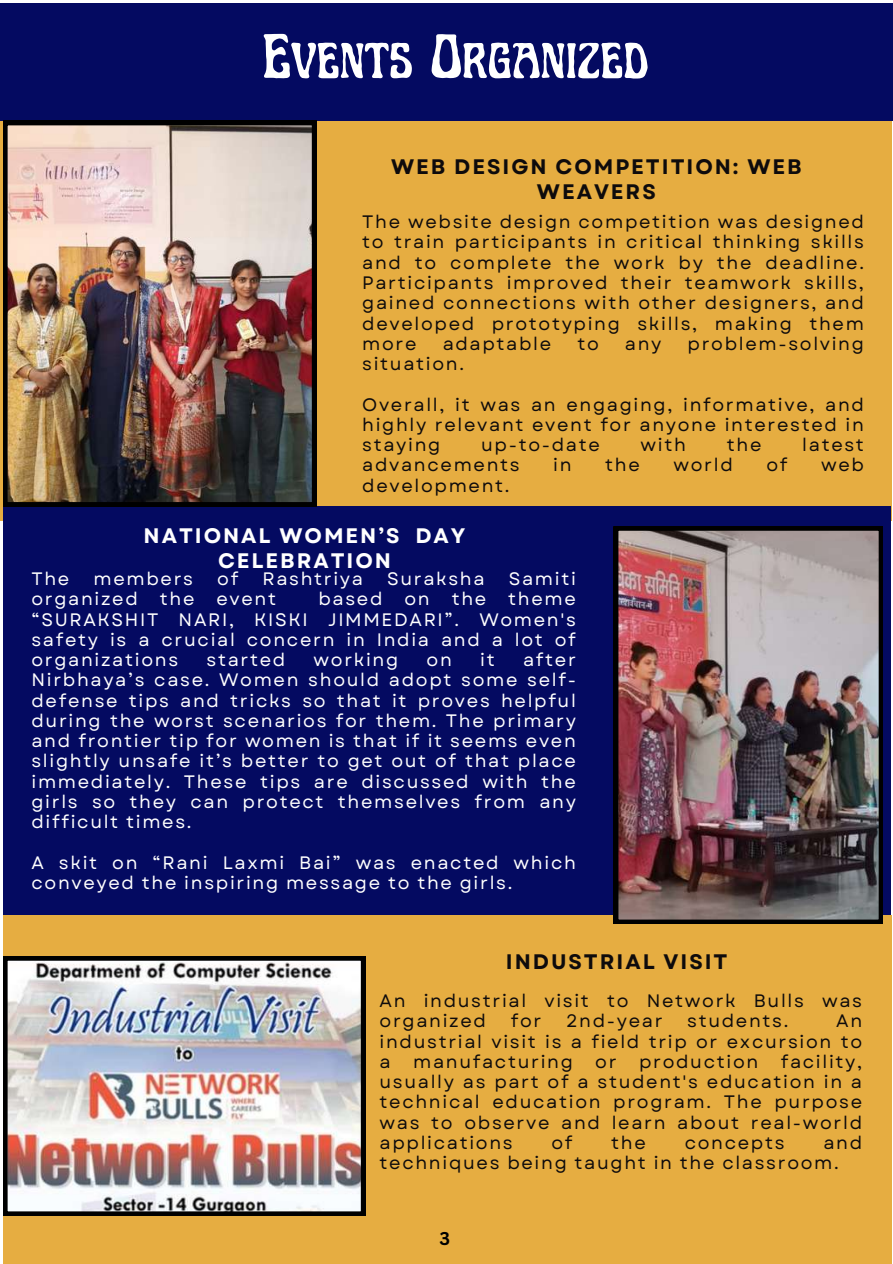
<style>
.page{position:relative;width:893px;height:1264px;background:#fff}
.page>*{position:absolute;margin:0;border:0;box-sizing:border-box;transform-origin:0 0}
.t1{font:63.15px "Art Nuvo";color:#fff}
.t2{font:700 21px/24.8px "Garet";letter-spacing:.095em;color:#0e0b0c;text-align:center}
.t3{font:700 21px/24.8px "Garet";letter-spacing:.095em;color:#fff;text-align:center}
.t4{font:18px/20.2px "Garet";letter-spacing:.095em;color:#0e0b0c;text-align:justify}
.t5{font:18px/20.2px "Garet";letter-spacing:.095em;color:#fff;text-align:justify}
.t6{font:700 18px "Canva Sans";color:#000}
</style>
<div class="page">
<div style="left:0;top:4px;width:892px;height:117px;background:#040a61"></div>
<div style="left:0;top:121px;width:891px;height:399px;background:#e6ad41"></div>
<div style="left:3px;top:506px;width:888px;height:415px;background:#040a61"></div>
<div style="left:3px;top:915px;width:888px;height:348px;background:#e6ad41"></div>
<img style="left:3px;top:121px;width:313px;height:385px">
<img style="left:614px;top:526px;width:268px;height:397px">
<img style="left:3px;top:956px;width:362px;height:259px">
<h1 class="t1" style="left:262px;top:31px;width:387px">Events Organized</h1>
<p class="t2" style="left:391px;top:154px;width:412px">WEB DESIGN COMPETITION: WEB<br>WEAVERS</p>
<p class="t4" style="left:362px;top:212px;width:503px">The website design competition was designed to train participants in critical thinking skills and to complete the work by the deadline.<br>Participants improved their teamwork skills, gained connections with other designers, and developed prototyping skills, making them more</p>
<p class="t4" style="left:442px;top:333px;width:110px">adaptable</p>
<p class="t4" style="left:577px;top:333px;width:23px">to</p>
<p class="t4" style="left:625px;top:333px;width:38px">any</p>
<p class="t4" style="left:687px;top:333px;width:178px">problem-solving</p>
<p class="t4" style="left:362px;top:354px;width:103px">situation.</p>
<p class="t4" style="left:362px;top:394px;width:503px">Overall, it was an engaging, informative, and highly relevant event for anyone interested in staying</p>
<p class="t4" style="left:481px;top:435px;width:120px">up-to-date</p>
<p class="t4" style="left:640px;top:435px;width:47px">with</p>
<p class="t4" style="left:726px;top:435px;width:36px">the</p>
<p class="t4" style="left:802px;top:435px;width:63px">latest</p>
<p class="t4" style="left:362px;top:455px;width:159px">advancements</p>
<p class="t4" style="left:553px;top:455px;width:20px">in</p>
<p class="t4" style="left:605px;top:455px;width:36px">the</p>
<p class="t4" style="left:673px;top:455px;width:61px">world</p>
<p class="t4" style="left:766px;top:455px;width:23px">of</p>
<p class="t4" style="left:821px;top:455px;width:44px">web</p>
<p class="t4" style="left:362px;top:475px;width:149px">development.</p>
<p class="t3" style="left:144px;top:523px;width:323px">NATIONAL WOMEN’S DAY<br>CELEBRATION</p>
<p class="t5" style="left:31px;top:568px;width:39px">The</p>
<p class="t5" style="left:94px;top:568px;width:101px">members</p>
<p class="t5" style="left:217px;top:568px;width:23px">of</p>
<p class="t5" style="left:262px;top:568px;width:102px">Rashtriya</p>
<p class="t5" style="left:387px;top:568px;width:99px">Suraksha</p>
<p class="t5" style="left:508px;top:568px;width:69px">Samiti</p>
<p class="t5" style="left:31px;top:589px;width:246px">organized the event</p>
<p class="t5" style="left:31px;top:589px;width:546px;text-indent:287px">based on the theme “SURAKSHIT NARI, KISKI JIMMEDARI”. Women's safety is a crucial concern in India and a lot of organizations</p>
<p class="t5" style="left:31px;top:649px;width:546px;text-indent:491px">after Nirbhaya’s case. Women should adopt some self&shy;defense tips and tricks so that it proves helpful during the worst scenarios for them. The primary and frontier tip for women is that if it seems even slightly unsafe it’s better to get out of that place immediately. These tips are discussed with the girls so they can protect themselves from any difficult times.</p>
<p class="t5" style="left:31px;top:852px;width:546px">A skit on “Rani Laxmi Bai” was enacted which conveyed the inspiring message to the girls.</p>
<p class="t5" style="left:206px;top:649px;width:80px">started</p>
<p class="t5" style="left:313px;top:649px;width:86px">working</p>
<p class="t5" style="left:426px;top:649px;width:27px">on</p>
<p class="t5" style="left:480px;top:649px;width:16px">it</p>
<p class="t2" style="left:506px;top:949px;width:223px">INDUSTRIAL VISIT</p>
<p class="t4" style="left:379px;top:990px;width:484px">An industrial visit to Network Bulls was organized</p>
<p class="t4" style="left:510px;top:1011px;width:32px">for</p>
<p class="t4" style="left:566px;top:1011px;width:98px">2nd-year</p>
<p class="t4" style="left:687px;top:1011px;width:103px">students.</p>
<p class="t4" style="left:379px;top:1011px;width:484px;text-indent:456px">An industrial visit is a field trip or excursion to a manufacturing or production facility, usually as part of a student's education in a technical education program. The purpose was to observe and learn about real-world applications</p>
<p class="t4" style="left:551px;top:1132px;width:23px">of</p>
<p class="t4" style="left:611px;top:1132px;width:36px">the</p>
<p class="t4" style="left:684px;top:1132px;width:101px">concepts</p>
<p class="t4" style="left:379px;top:1132px;width:484px;text-indent:444px">and techniques being taught in the classroom.</p>
<p class="t6" style="left:439px;top:1225px;width:12px">3</p>
</div>
